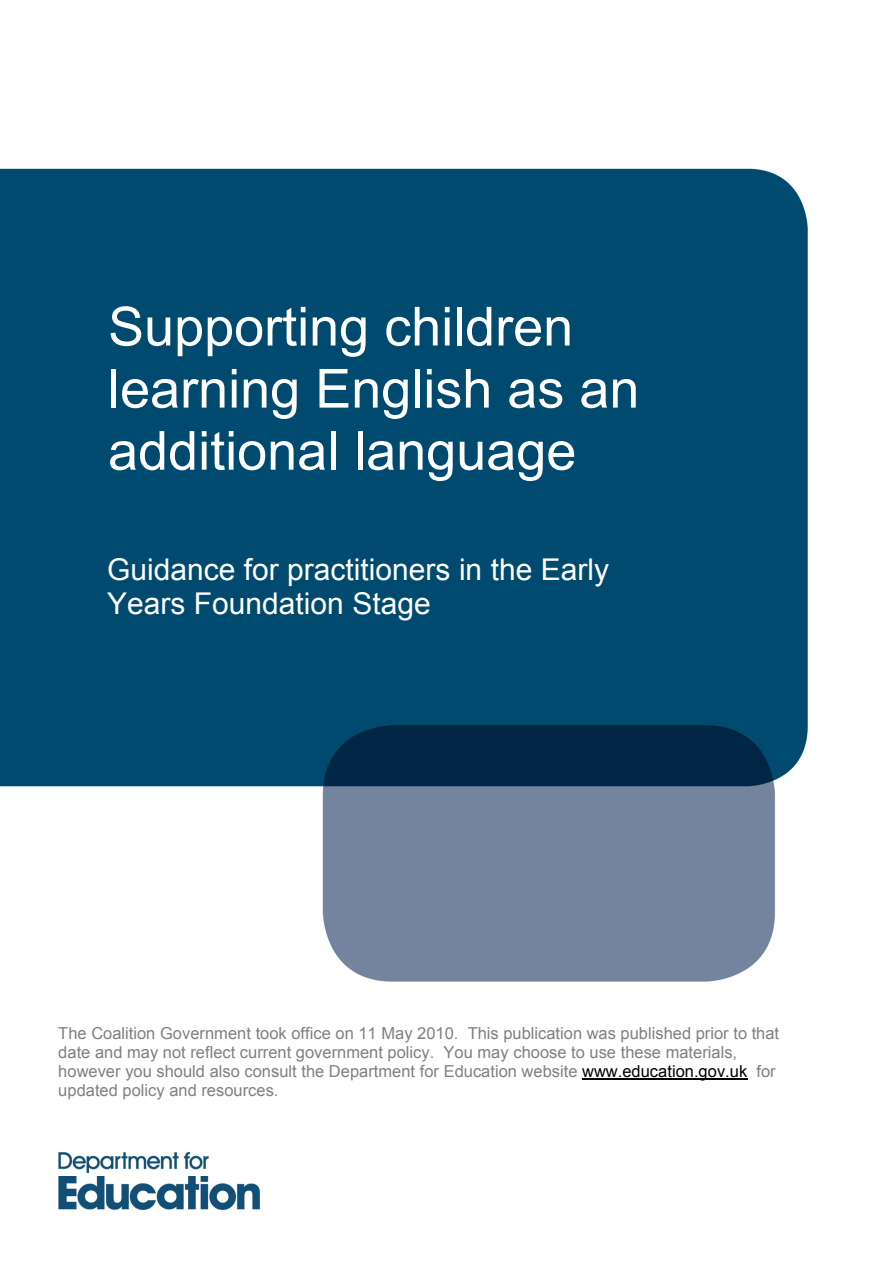
<style>
.page{position:relative;width:893px;height:1263px;background:#fff}
.page>*{position:absolute;margin:0;border:0;box-sizing:border-box;transform-origin:0 0}
.t1{font:54px/62.1px "Arial";color:#fff}
.t2{font:30px/34.3px "Arial";color:#fff}
.t3{font:16.5px/18.9px "Arial";color:#808080}
.s1{color:#000}
</style>
<div class="page">
<img style="left:0;top:168px;width:808px;height:1043px">
<div style="left:48px;top:1019px;width:742px;height:94px;background:#fff"></div>
<hr style="left:582px;top:1079px;width:165px;height:1px;background:#000">
<h1 class="t1" style="left:108px;top:296px;width:533px">Supporting children learning English as an additional language</h1>
<h2 class="t2" style="left:107px;top:552px;width:503px">Guidance for practitioners in the Early<br>Years Foundation Stage</h2>
<p class="t3" style="left:58px;top:1024px;width:722px">The Coalition Government took office on 11 May 2010. This publication was published prior to that date and may not reflect current government policy. You may choose to use these materials, however you should also consult the Department for Education website <span class="s1">www.education.gov.uk</span> for updated policy and resources.</p>
</div>
